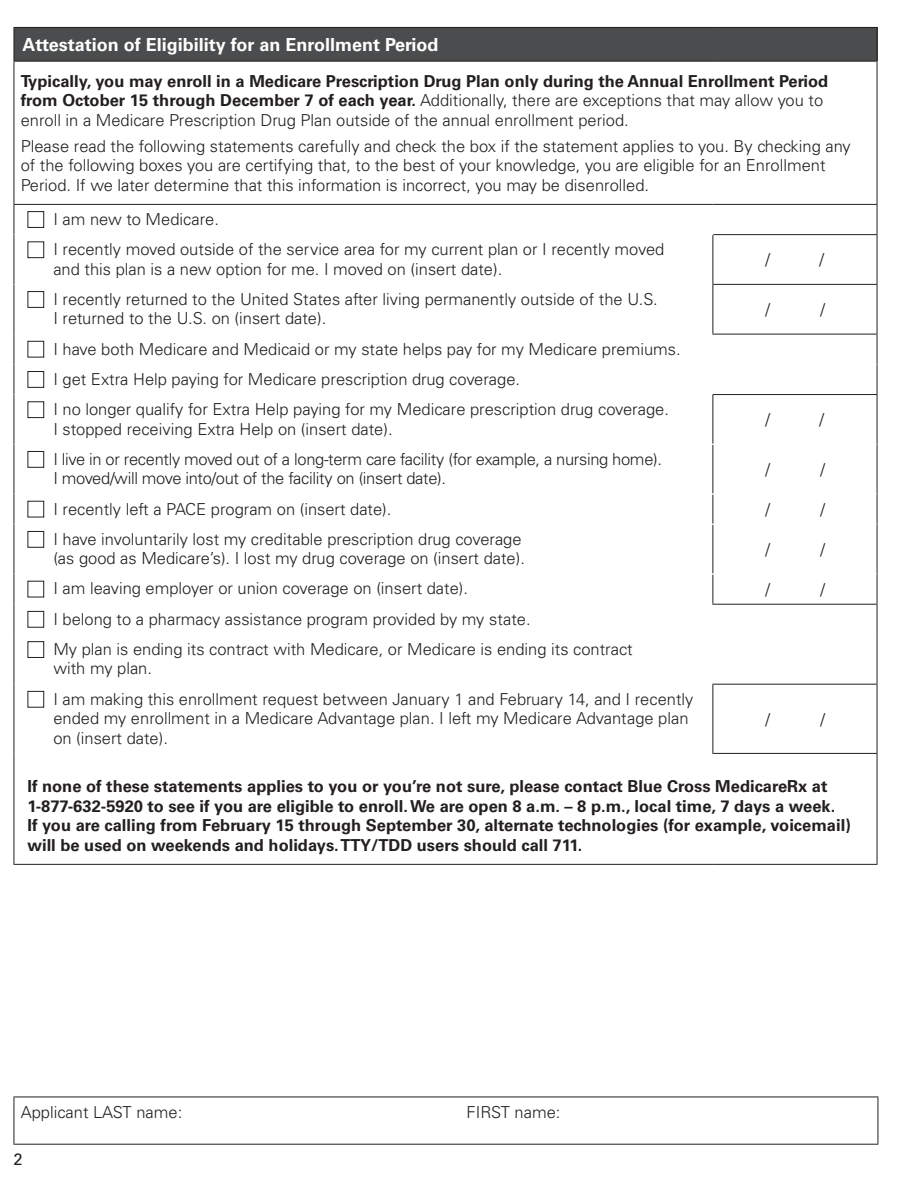
<style>
.page{position:relative;width:918px;height:1188px;background:#fff}
.page>*{position:absolute;margin:0;border:0;box-sizing:border-box;transform-origin:0 0}
.t1{font:700 18px "Univers LT Std";color:#fff}
.t2{font:300 16.5px/19.5px "Univers LT Std";color:#231f20}
.t3{font:700 16.5px/19.5px "Univers LT Std";color:#231f20}
.t4{font:300 16.5px/19.5px "Univers LT Std";letter-spacing:-.02em;color:#231f20}
.t5{font:16.5px "Univers LT Std";color:#231f20}
.s1{font-weight:300}
</style>
<div class="page">
<hr style="left:14px;top:1096px;width:864px;height:1px;background:#231f20">
<hr style="left:14px;top:1097px;width:1px;height:47px;background:#231f20">
<hr style="left:877px;top:1097px;width:1px;height:47px;background:#231f20">
<hr style="left:14px;top:1144px;width:864px;height:1px;background:#231f20">
<div style="left:14px;top:27px;width:863px;height:34px;background:#4b4c4d"></div>
<hr style="left:14px;top:27px;width:699px;height:1px;background:#231f20">
<hr style="left:14px;top:28px;width:1px;height:33px;background:#231f20">
<hr style="left:713px;top:27px;width:164px;height:1px;background:#231f20">
<hr style="left:877px;top:28px;width:1px;height:33px;background:#231f20">
<hr style="left:14px;top:61px;width:699px;height:1px;background:#231f20">
<hr style="left:14px;top:62px;width:1px;height:142px;background:#231f20">
<hr style="left:713px;top:61px;width:164px;height:1px;background:#231f20">
<hr style="left:877px;top:62px;width:1px;height:142px;background:#231f20">
<hr style="left:14px;top:204px;width:699px;height:1px;background:#231f20">
<hr style="left:14px;top:205px;width:1px;height:30px;background:#231f20">
<hr style="left:713px;top:204px;width:164px;height:1px;background:#231f20">
<svg style="left:877px;top:205px;width:1px;height:29px"></svg>
<hr style="left:14px;top:235px;width:1px;height:49px;background:#231f20">
<hr style="left:712px;top:234px;width:165px;height:1px;background:#231f20">
<hr style="left:712px;top:235px;width:1px;height:49px;background:#231f20">
<hr style="left:877px;top:235px;width:1px;height:49px;background:#231f20">
<hr style="left:14px;top:284px;width:1px;height:50px;background:#231f20">
<hr style="left:712px;top:285px;width:1px;height:49px;background:#231f20">
<hr style="left:877px;top:285px;width:1px;height:49px;background:#231f20">
<hr style="left:14px;top:395px;width:1px;height:49px;background:#231f20">
<hr style="left:712px;top:395px;width:1px;height:49px;background:#231f20">
<hr style="left:877px;top:395px;width:1px;height:49px;background:#231f20">
<hr style="left:14px;top:444px;width:1px;height:50px;background:#231f20">
<hr style="left:712px;top:445px;width:1px;height:49px;background:#231f20">
<hr style="left:877px;top:444px;width:1px;height:50px;background:#231f20">
<hr style="left:14px;top:494px;width:1px;height:30px;background:#231f20">
<hr style="left:712px;top:494px;width:1px;height:30px;background:#231f20">
<hr style="left:877px;top:494px;width:1px;height:30px;background:#231f20">
<hr style="left:14px;top:524px;width:1px;height:50px;background:#231f20">
<hr style="left:712px;top:525px;width:1px;height:49px;background:#231f20">
<hr style="left:877px;top:524px;width:1px;height:50px;background:#231f20">
<hr style="left:14px;top:574px;width:1px;height:30px;background:#231f20">
<hr style="left:712px;top:574px;width:1px;height:30px;background:#231f20">
<hr style="left:877px;top:574px;width:1px;height:30px;background:#231f20">
<hr style="left:14px;top:684px;width:1px;height:69px;background:#231f20">
<hr style="left:712px;top:685px;width:1px;height:68px;background:#231f20">
<hr style="left:877px;top:685px;width:1px;height:68px;background:#231f20">
<hr style="left:14px;top:234px;width:699px;height:1px;background:#fff">
<hr style="left:14px;top:444px;width:699px;height:1px;background:#fff">
<hr style="left:14px;top:494px;width:699px;height:1px;background:#fff">
<hr style="left:14px;top:524px;width:699px;height:1px;background:#fff">
<hr style="left:14px;top:574px;width:699px;height:1px;background:#fff">
<hr style="left:14px;top:684px;width:698px;height:1px;background:#fff">
<hr style="left:14px;top:634px;width:1px;height:50px;background:#231f20">
<hr style="left:877px;top:634px;width:1px;height:50px;background:#231f20">
<hr style="left:14px;top:753px;width:1px;height:111px;background:#231f20">
<hr style="left:877px;top:754px;width:1px;height:110px;background:#231f20">
<hr style="left:14px;top:864px;width:699px;height:1px;background:#231f20">
<hr style="left:713px;top:864px;width:164px;height:1px;background:#231f20">
<hr style="left:14px;top:364px;width:1px;height:31px;background:#231f20">
<hr style="left:877px;top:364px;width:1px;height:30px;background:#231f20">
<hr style="left:712px;top:394px;width:165px;height:1px;background:#231f20">
<hr style="left:14px;top:394px;width:698px;height:1px;background:#fff">
<hr style="left:14px;top:284px;width:698px;height:1px;background:#fff">
<hr style="left:712px;top:284px;width:165px;height:1px;background:#231f20">
<hr style="left:14px;top:604px;width:1px;height:30px;background:#231f20">
<hr style="left:712px;top:604px;width:165px;height:1px;background:#231f20">
<svg style="left:877px;top:605px;width:1px;height:29px"></svg>
<hr style="left:14px;top:364px;width:699px;height:1px;background:#fff">
<hr style="left:14px;top:334px;width:1px;height:30px;background:#231f20">
<hr style="left:712px;top:334px;width:165px;height:1px;background:#231f20">
<svg style="left:877px;top:335px;width:1px;height:29px"></svg>
<hr style="left:712px;top:684px;width:165px;height:1px;background:#231f20">
<hr style="left:712px;top:753px;width:165px;height:1px;background:#231f20">
<div style="left:27px;top:211px;width:17px;height:17px;border:1px solid #231f20"></div>
<div style="left:27px;top:241px;width:17px;height:17px;border:1px solid #231f20"></div>
<div style="left:27px;top:291px;width:17px;height:17px;border:1px solid #231f20"></div>
<div style="left:27px;top:341px;width:17px;height:17px;border:1px solid #231f20"></div>
<div style="left:27px;top:371px;width:17px;height:17px;border:1px solid #231f20"></div>
<div style="left:27px;top:401px;width:17px;height:17px;border:1px solid #231f20"></div>
<div style="left:27px;top:451px;width:17px;height:17px;border:1px solid #231f20"></div>
<div style="left:27px;top:531px;width:17px;height:17px;border:1px solid #231f20"></div>
<div style="left:27px;top:581px;width:17px;height:16px;border:1px solid #231f20"></div>
<div style="left:27px;top:611px;width:17px;height:17px;border:1px solid #231f20"></div>
<div style="left:27px;top:641px;width:17px;height:17px;border:1px solid #231f20"></div>
<div style="left:27px;top:691px;width:17px;height:17px;border:1px solid #231f20"></div>
<p class="t1" style="left:23px;top:34px;width:418px">Attestation of Eligibility for an Enrollment Period</p>
<p class="t3" style="left:21px;top:71px;width:809px">Typically, you may enroll in a Medicare Prescription Drug Plan only during the Annual Enrollment Period from October 15 through December 7 of each year. <span class="s1">Additionally, there are exceptions that may allow you to enroll in a Medicare Prescription Drug Plan outside of the annual enrollment period.</span></p>
<p class="t2" style="left:21px;top:136px;width:832px">Please read the following statements carefully and check the box if the statement applies to you. By checking any of the following boxes you are certifying that, to the best of your knowledge, you are eligible for an Enrollment<br>Period. If we later determine that this information is incorrect, you may be disenrolled.</p>
<p class="t2" style="left:53px;top:204px;width:613px;line-height:30.3px">I am new to Medicare.<br>I recently moved outside of the service area for my current plan or I recently moved</p>
<p class="t2" style="left:53px;top:259px;width:450px">and this plan is a new option for me. I moved on (insert date).</p>
<p class="t2" style="left:765px;top:250px;width:6px">/</p>
<p class="t2" style="left:819px;top:250px;width:6px">/</p>
<p class="t2" style="left:53px;top:289px;width:606px">I recently returned to the United States after living permanently outside of the U.S.<br>I returned to the U.S. on (insert date).</p>
<p class="t2" style="left:765px;top:300px;width:6px">/</p>
<p class="t2" style="left:820px;top:300px;width:6px">/</p>
<p class="t2" style="left:53px;top:334px;width:629px;line-height:30.3px">I have both Medicare and Medicaid or my state helps pay for my Medicare premiums.<br>I get Extra Help paying for Medicare prescription drug coverage.<br>I no longer qualify for Extra Help paying for my Medicare prescription drug coverage.</p>
<p class="t2" style="left:53px;top:419px;width:341px">I stopped receiving Extra Help on (insert date).</p>
<p class="t2" style="left:765px;top:410px;width:6px">/</p>
<p class="t2" style="left:819px;top:410px;width:6px">/</p>
<p class="t4" style="left:53px;top:449px;width:610px">I live in or recently moved out of a long-term care facility (for example, a nursing home).<br>I moved/will move into/out of the facility on (insert date).</p>
<p class="t2" style="left:765px;top:460px;width:6px">/</p>
<p class="t2" style="left:820px;top:460px;width:6px">/</p>
<p class="t2" style="left:53px;top:499px;width:340px">I recently left a PACE program on (insert date).</p>
<p class="t2" style="left:765px;top:500px;width:6px">/</p>
<p class="t2" style="left:820px;top:500px;width:6px">/</p>
<p class="t2" style="left:53px;top:529px;width:473px">I have involuntarily lost my creditable prescription drug coverage (as good as Medicare’s). I lost my drug coverage on (insert date).</p>
<p class="t2" style="left:765px;top:540px;width:6px">/</p>
<p class="t2" style="left:820px;top:540px;width:6px">/</p>
<p class="t2" style="left:53px;top:579px;width:416px">I am leaving employer or union coverage on (insert date).</p>
<p class="t2" style="left:765px;top:579px;width:6px">/</p>
<p class="t2" style="left:820px;top:579px;width:6px">/</p>
<p class="t2" style="left:53px;top:604px;width:581px;line-height:30.3px">I belong to a pharmacy assistance program provided by my state.<br>My plan is ending its contract with Medicare, or Medicare is ending its contract</p>
<p class="t2" style="left:53px;top:653px;width:642px;line-height:30.3px">with my plan.<br>I am making this enrollment request between January 1 and February 14, and I recently</p>
<p class="t2" style="left:53px;top:709px;width:637px">ended my enrollment in a Medicare Advantage plan. I left my Medicare Advantage plan on (insert date).</p>
<p class="t2" style="left:765px;top:709px;width:6px">/</p>
<p class="t2" style="left:820px;top:709px;width:6px">/</p>
<p class="t3" style="left:27px;top:777px;width:825px">If none of these statements applies to you or you’re not sure, please contact Blue Cross MedicareRx at 1-877-632-5920 to see if you are eligible to enroll. We are open 8 a.m. – 8 p.m., local time, 7 days a week.<br>If you are calling from February 15 through September 30, alternate technologies (for example, voicemail) will be used on weekends and holidays. TTY/TDD users should call 711.</p>
<p class="t2" style="left:21px;top:1102px;width:163px">Applicant LAST name:</p>
<p class="t2" style="left:467px;top:1102px;width:95px">FIRST name:</p>
<p class="t5" style="left:14px;top:1150px;width:11px">2</p>
</div>
